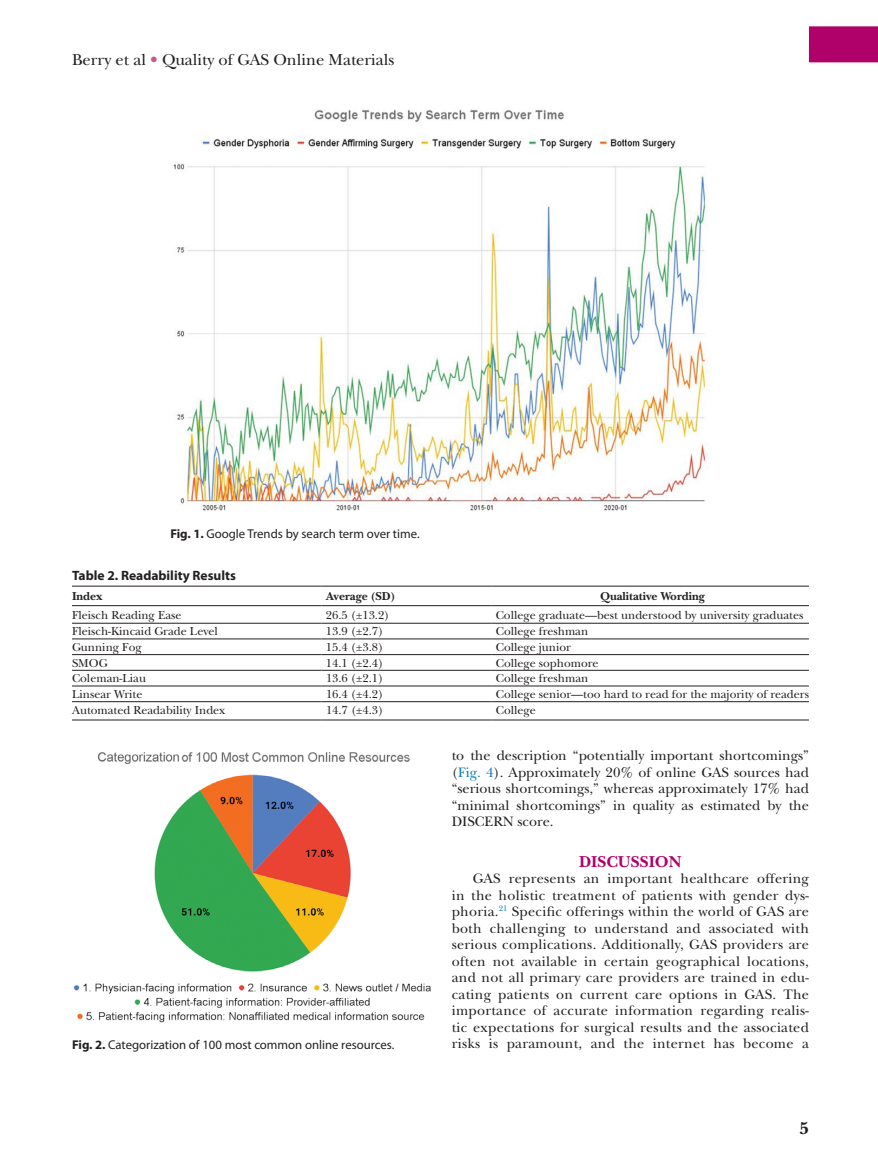
<style>
.page{position:relative;width:878px;height:1175px;background:#fff}
.page>*{position:absolute;margin:0;border:0;box-sizing:border-box;transform-origin:0 0}
.t1{font:700 18px "New Baskerville Std";color:#231f20}
.t2{font:16.5px "New Baskerville Std";color:#231f20}
.t3{font:700 16.5px "New Baskerville Std";color:#b0016a}
.t4{font:14.25px/16.5px "New Baskerville Std";letter-spacing:.01em;color:#231f20;text-align:justify}
.t5{font:700 13.5px "Myriad Pro";color:#231f20}
.t6{font:12.75px "Myriad Pro";color:#231f20}
.t7{font:12px "New Baskerville Std";color:#231f20}
.t8{font:700 12px "New Baskerville Std";color:#231f20}
.s1{color:#c45b8e}
.s2{font-weight:700}
.s3{color:#0f7eac}
</style>
<div class="page">
<div style="left:808px;top:26px;width:70px;height:36px;background:#b0016a"></div>
<img style="left:173px;top:109px;width:534px;height:402px">
<hr style="left:72px;top:586px;width:249px;height:1px;background:#231f20">
<hr style="left:72px;top:605px;width:249px;height:1px;background:#231f20">
<hr style="left:321px;top:586px;width:170px;height:1px;background:#231f20">
<hr style="left:321px;top:605px;width:170px;height:1px;background:#231f20">
<hr style="left:491px;top:586px;width:317px;height:1px;background:#231f20">
<hr style="left:491px;top:605px;width:317px;height:1px;background:#231f20">
<hr style="left:72px;top:623px;width:249px;height:1px;background:#231f20">
<hr style="left:321px;top:623px;width:170px;height:1px;background:#231f20">
<hr style="left:491px;top:623px;width:317px;height:1px;background:#231f20">
<hr style="left:72px;top:638px;width:249px;height:1px;background:#231f20">
<hr style="left:321px;top:638px;width:170px;height:1px;background:#231f20">
<hr style="left:491px;top:638px;width:317px;height:1px;background:#231f20">
<hr style="left:72px;top:654px;width:249px;height:1px;background:#231f20">
<hr style="left:321px;top:654px;width:170px;height:1px;background:#231f20">
<hr style="left:491px;top:654px;width:317px;height:1px;background:#231f20">
<hr style="left:72px;top:670px;width:249px;height:1px;background:#231f20">
<hr style="left:321px;top:670px;width:170px;height:1px;background:#231f20">
<hr style="left:491px;top:670px;width:317px;height:1px;background:#231f20">
<hr style="left:72px;top:685px;width:249px;height:1px;background:#231f20">
<hr style="left:321px;top:685px;width:170px;height:1px;background:#231f20">
<hr style="left:491px;top:685px;width:317px;height:1px;background:#231f20">
<hr style="left:72px;top:701px;width:249px;height:1px;background:#231f20">
<hr style="left:72px;top:719px;width:249px;height:1px;background:#231f20">
<hr style="left:321px;top:701px;width:170px;height:1px;background:#231f20">
<hr style="left:321px;top:719px;width:170px;height:1px;background:#231f20">
<hr style="left:491px;top:701px;width:317px;height:1px;background:#231f20">
<hr style="left:491px;top:719px;width:317px;height:1px;background:#231f20">
<img style="left:73px;top:752px;width:358px;height:271px">
<p class="t2" style="left:72px;top:50px;width:324px">Berry et al <span class="s1">•</span> Quality of GAS Online Materials</p>
<p class="t6" style="left:170px;top:525px;width:251px"><span class="s2">Fig. 1.</span> Google Trends by search term over time.</p>
<p class="t5" style="left:72px;top:566px;width:165px">Table 2. Readability Results</p>
<p class="t8" style="left:72px;top:589px;width:32px">Index</p>
<p class="t8" style="left:326px;top:589px;width:71px">Average (SD)</p>
<p class="t8" style="left:600px;top:589px;width:106px">Qualitative Wording</p>
<p class="t7" style="left:72px;top:608px;width:111px">Fleisch Reading Ease</p>
<p class="t7" style="left:326px;top:608px;width:65px">26.5 (±13.2)</p>
<p class="t7" style="left:496px;top:608px;width:309px">College graduate—best understood by university graduates</p>
<p class="t7" style="left:72px;top:624px;width:147px">Fleisch-Kincaid Grade Level</p>
<p class="t7" style="left:326px;top:624px;width:59px">13.9 (±2.7)</p>
<p class="t7" style="left:496px;top:624px;width:94px">College freshman</p>
<p class="t7" style="left:72px;top:640px;width:71px">Gunning Fog</p>
<p class="t7" style="left:326px;top:640px;width:59px">15.4 (±3.8)</p>
<p class="t7" style="left:496px;top:640px;width:77px">College junior</p>
<p class="t7" style="left:72px;top:655px;width:37px">SMOG</p>
<p class="t7" style="left:326px;top:655px;width:59px">14.1 (±2.4)</p>
<p class="t7" style="left:496px;top:655px;width:104px">College sophomore</p>
<p class="t7" style="left:72px;top:671px;width:75px">Coleman-Liau</p>
<p class="t7" style="left:326px;top:671px;width:59px">13.6 (±2.1)</p>
<p class="t7" style="left:496px;top:671px;width:94px">College freshman</p>
<p class="t7" style="left:72px;top:687px;width:72px">Linsear Write</p>
<p class="t7" style="left:326px;top:687px;width:59px">16.4 (±4.2)</p>
<p class="t7" style="left:496px;top:687px;width:314px">College senior—too hard to read for the majority of readers</p>
<p class="t7" style="left:72px;top:702px;width:155px">Automated Readability Index</p>
<p class="t7" style="left:326px;top:702px;width:59px">14.7 (±4.3)</p>
<p class="t7" style="left:496px;top:702px;width:41px">College</p>
<p class="t6" style="left:72px;top:1037px;width:324px"><span class="s2">Fig. 2.</span> Categorization of 100 most common online resources.</p>
<p class="t4" style="left:452px;top:747px;width:359px">to the description “potentially important shortcomings” (<span class="s3">Fig. 4</span>). Approximately 20% of online GAS sources had “serious shortcomings,” whereas approximately 17% had “minimal shortcomings” in quality as estimated by the DISCERN score.</p>
<p class="t3" style="left:579px;top:851px;width:104px">DISCUSSION</p>
<p class="t4" style="left:451px;top:870px;width:359px;text-indent:21px">GAS represents an important healthcare offering in the holistic treatment of patients with gender dys&shy;phoria.<sup>21</sup> Specific offerings within the world of GAS are both challenging to understand and associated with serious complications. Additionally, GAS providers are often not available in certain geographical locations, and not all primary care providers are trained in edu&shy;cating patients on current care options in GAS. The importance of accurate information regarding realis&shy;tic expectations for surgical results and the associated risks is paramount, and the internet has become a</p>
<p class="t1" style="left:799px;top:1118px;width:11px">5</p>
</div>
